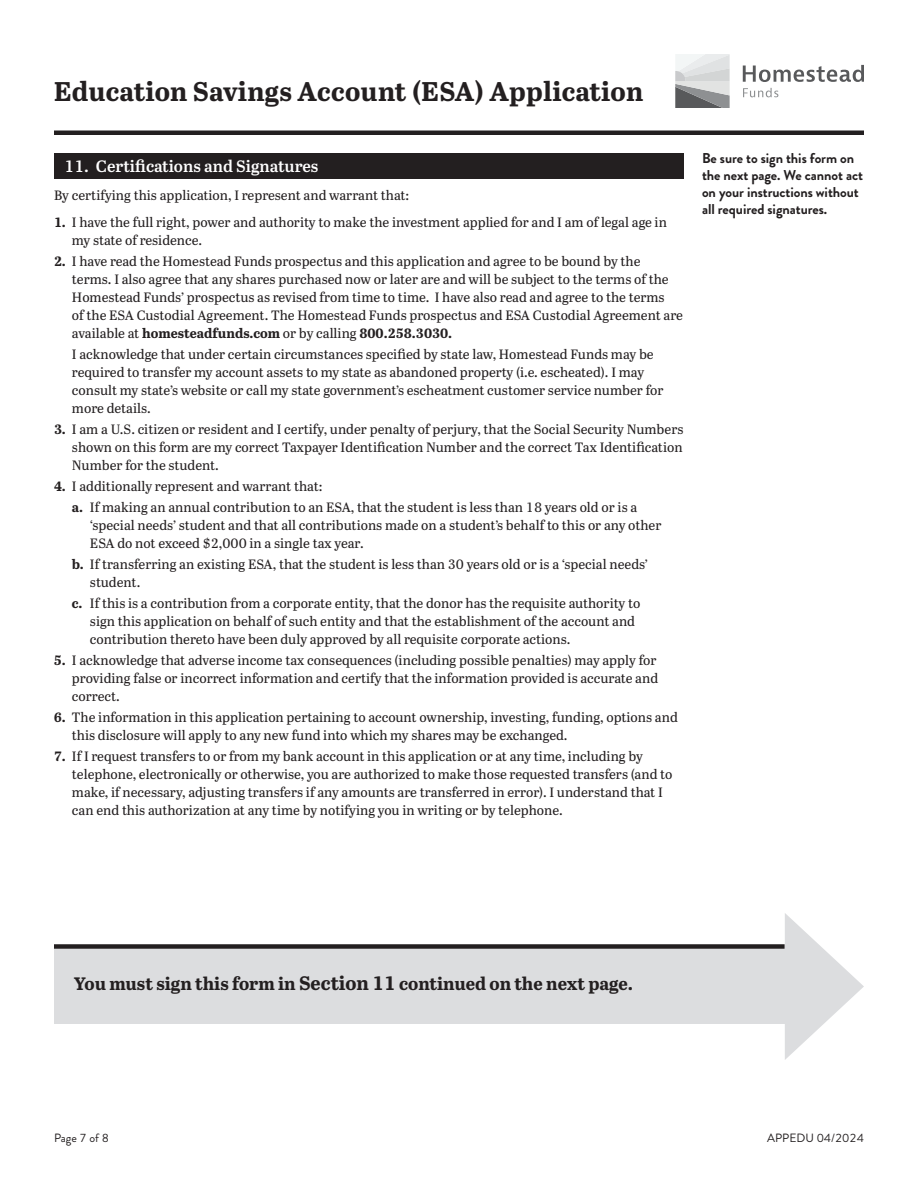
<style>
.page{position:relative;width:918px;height:1188px;background:#fff}
.page>*{position:absolute;margin:0;border:0;box-sizing:border-box;transform-origin:0 0}
.t1{font:700 27px "Abril Text";letter-spacing:.01em;color:#231f20}
.t2{font:700 18px "Abril Text";color:#231f20}
.t3{font:600 16.5px "Abril Text";color:#fff}
.t4{font:700 14.25px/16.8px "Brandon Grotesque";letter-spacing:-.005em;color:#231f20}
.t5{font:13.5px/18px "Abril Text";color:#231f20}
.t6{font:12px "Brandon Grotesque";color:#231f20}
.s1{font-weight:700}
.s2{font-size:19.5px}
</style>
<div class="page">
<svg style="left:743px;top:65px;width:121px;height:17px"></svg>
<svg style="left:743px;top:88px;width:35px;height:9px"></svg>
<svg style="left:675px;top:54px;width:55px;height:54px;background:#bdbfc0"></svg>
<div style="left:54px;top:130px;width:810px;height:5px;background:#231f20"></div>
<div style="left:54px;top:949px;width:750px;height:75px;background:#dcdddf"></div>
<svg style="left:785px;top:913px;width:79px;height:147px"></svg>
<div style="left:54px;top:153px;width:630px;height:25px;background:#231f20"></div>
<div style="left:54px;top:944px;width:731px;height:5px;background:#231f20"></div>
<h1 class="t1" style="left:54px;top:72px;width:591px">Education Savings Account (ESA) Application</h1>
<p class="t3" style="left:64px;top:154px;width:255px">11. Certifications and Signatures</p>
<p class="t5" style="left:54px;top:185px;width:357px">By certifying this application, I represent and warrant that:</p>
<p class="t5" style="left:72px;top:213px;width:597px;text-indent:-18px"><span class="s1">1.</span> I have the full right, power and authority to make the investment applied for and I am of legal age in my state of residence.</p>
<p class="t5" style="left:72px;top:252px;width:612px;text-indent:-18px"><span class="s1">2.</span> I have read the Homestead Funds prospectus and this application and agree to be bound by the terms. I also agree that any shares purchased now or later are and will be subject to the terms of the Homestead Funds’ prospectus as revised from time to time. I have also read and agree to the terms<br>of the ESA Custodial Agreement. The Homestead Funds prospectus and ESA Custodial Agreement are available at <span class="s1">homesteadfunds.com</span> or by calling <span class="s1">800.258.3030.</span></p>
<p class="t5" style="left:72px;top:345px;width:593px">I acknowledge that under certain circumstances specified by state law, Homestead Funds may be required to transfer my account assets to my state as abandoned property (i.e. escheated). I may consult my state’s website or call my state government’s escheatment customer service number for more details.</p>
<p class="t5" style="left:72px;top:420px;width:613px;text-align:justify;text-indent:-18px"><span class="s1">3.</span> I am a U.S. citizen or resident and I certify, under penalty of perjury, that the Social Security Numbers shown on this form are my correct Taxpayer Identification Number and the correct Tax Identification Number for the student.</p>
<p class="t5" style="left:72px;top:475px;width:567px;line-height:21px;text-indent:-18px"><span class="s1">4.</span> I additionally represent and warrant that:<br><span class="s1">a.</span> If making an annual contribution to an ESA, that the student is less than 18 years old or is a</p>
<p class="t5" style="left:90px;top:516px;width:573px">‘special needs’ student and that all contributions made on a student’s behalf to this or any other<br>ESA do not exceed $2,000 in a single tax year.</p>
<p class="t5" style="left:90px;top:555px;width:560px;text-indent:-18px"><span class="s1">b.</span> If transferring an existing ESA, that the student is less than 30 years old or is a ‘special needs’ student.</p>
<p class="t5" style="left:90px;top:594px;width:552px;text-indent:-18px"><span class="s1">c.</span> If this is a contribution from a corporate entity, that the donor has the requisite authority to sign this application on behalf of such entity and that the establishment of the account and contribution thereto have been duly approved by all requisite corporate actions.</p>
<p class="t5" style="left:72px;top:651px;width:588px;text-indent:-18px"><span class="s1">5.</span> I acknowledge that adverse income tax consequences (including possible penalties) may apply for providing false or incorrect information and certify that the information provided is accurate and correct.</p>
<p class="t5" style="left:72px;top:708px;width:607px;text-indent:-18px"><span class="s1">6.</span> The information in this application pertaining to account ownership, investing, funding, options and this disclosure will apply to any new fund into which my shares may be exchanged.</p>
<p class="t5" style="left:72px;top:747px;width:602px;text-indent:-18px"><span class="s1">7.</span> If I request transfers to or from my bank account in this application or at any time, including by telephone, electronically or otherwise, you are authorized to make those requested transfers (and to make, if necessary, adjusting transfers if any amounts are transferred in error). I understand that I can end this authorization at any time by notifying you in writing or by telephone.</p>
<p class="t4" style="left:702px;top:150px;width:162px">Be sure to sign this form on the next page. We cannot act on your instructions without all required signatures.</p>
<h2 class="t2" style="left:74px;top:970px;width:560px">You must sign this form in <span class="s2">Section 11</span> continued on the next page.</h2>
<p class="t6" style="left:54px;top:1130px;width:56px">Page 7 of 8</p>
<p class="t6" style="left:767px;top:1130px;width:98px">APPEDU 04/2024</p>
</div>
